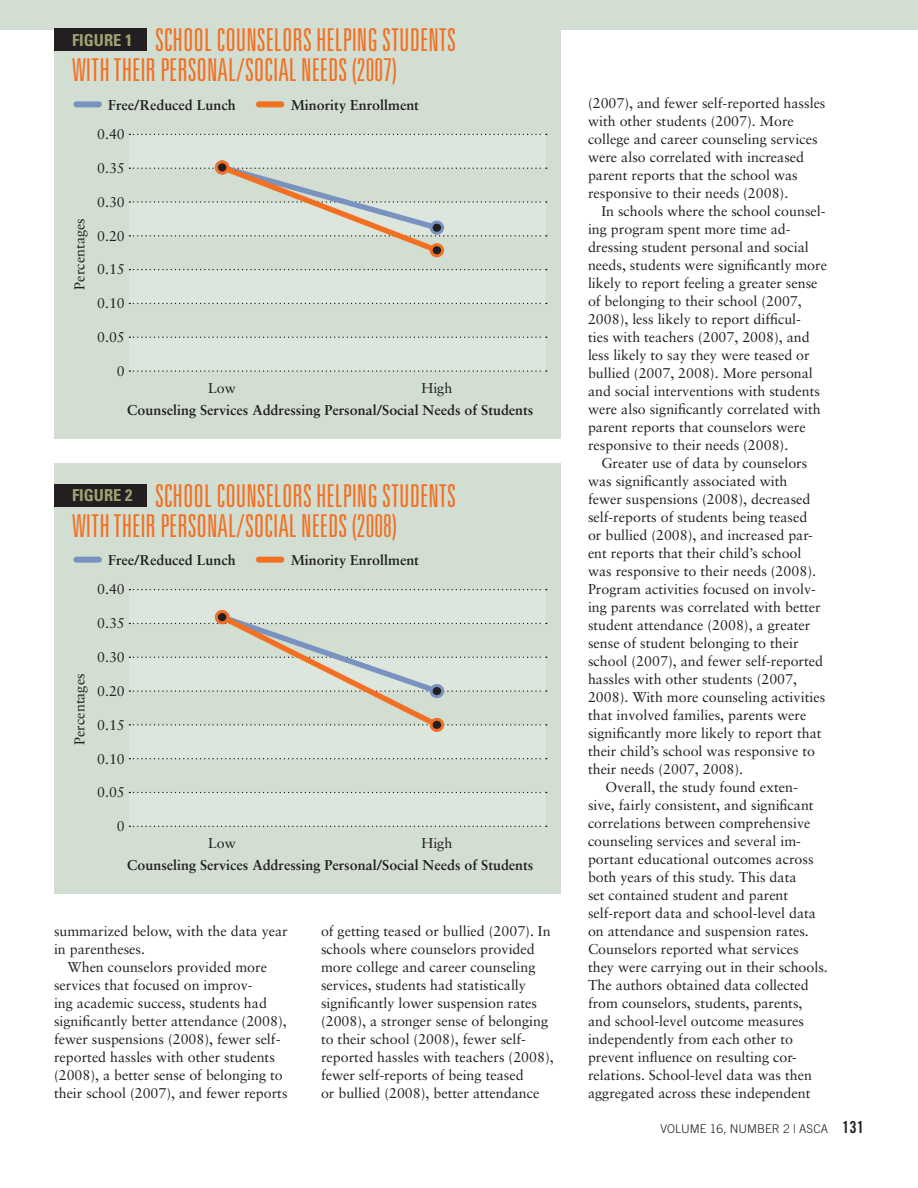
<style>
.page{position:relative;width:918px;height:1188px;background:#fff}
.page>*{position:absolute;margin:0;border:0;box-sizing:border-box;transform-origin:0 0}
.t1{font:300 ultra-condensed 31.5px/30px "Univers";color:#f36f21}
.t2{font:700 condensed 16.5px "Univers";color:#9ea374}
.t3{font:14.25px/18px "Sabon";color:#231f20}
.t4{font:700 14.25px "Sabon";color:#231f20}
.t5{font:300 12px "Trade Gothic";color:#231f20}
.s1{font-family:"Trade Gothic Bold Cond Twenty";font-weight:400;font-size:16.5px}
</style>
<div class="page">
<div style="left:0;top:0;width:918px;height:29px;background:#d1ded1"></div>
<div style="left:54px;top:464px;width:507px;height:430px;background:#d1ded1"></div>
<div style="left:129px;top:590px;width:417px;height:33px;background:#dce6dd"></div>
<div style="left:129px;top:725px;width:417px;height:34px;background:#dce6dd"></div>
<div style="left:129px;top:792px;width:417px;height:34px;background:#dce6dd"></div>
<svg style="left:129px;top:589px;width:418px;height:1px"></svg>
<svg style="left:129px;top:758px;width:418px;height:1px"></svg>
<svg style="left:129px;top:792px;width:418px;height:1px"></svg>
<svg style="left:129px;top:826px;width:418px;height:1px"></svg>
<svg style="left:129px;top:610px;width:418px;height:122px"></svg>
<div style="left:216px;top:612px;width:12px;height:11px;background:#231f20;border-radius:50%"></div>
<div style="left:215px;top:610px;width:14px;height:14px;border:3px solid #f36f21;border-radius:50%"></div>
<div style="left:431px;top:719px;width:12px;height:11px;background:#231f20;border-radius:50%"></div>
<div style="left:430px;top:718px;width:14px;height:14px;border:3px solid #f36f21;border-radius:50%"></div>
<div style="left:431px;top:685px;width:12px;height:12px;background:#231f20;border-radius:50%"></div>
<div style="left:430px;top:684px;width:14px;height:14px;border:3px solid #7a92bf;border-radius:50%"></div>
<div style="left:76px;top:557px;width:23px;height:6px;background:#7a92bf"></div>
<div style="left:259px;top:557px;width:22px;height:6px;background:#f36f21"></div>
<div style="left:54px;top:8px;width:507px;height:431px;background:#d1ded1"></div>
<div style="left:129px;top:134px;width:417px;height:34px;background:#dce6dd"></div>
<div style="left:129px;top:270px;width:417px;height:33px;background:#dce6dd"></div>
<div style="left:129px;top:337px;width:417px;height:34px;background:#dce6dd"></div>
<svg style="left:129px;top:134px;width:418px;height:1px"></svg>
<svg style="left:129px;top:269px;width:418px;height:1px"></svg>
<svg style="left:129px;top:303px;width:418px;height:1px"></svg>
<svg style="left:129px;top:337px;width:418px;height:1px"></svg>
<svg style="left:129px;top:370px;width:418px;height:2px"></svg>
<svg style="left:129px;top:161px;width:418px;height:96px"></svg>
<div style="left:216px;top:162px;width:12px;height:11px;background:#231f20;border-radius:50%"></div>
<div style="left:215px;top:160px;width:14px;height:14px;border:3px solid #f36f21;border-radius:50%"></div>
<div style="left:431px;top:245px;width:12px;height:11px;background:#231f20;border-radius:50%"></div>
<div style="left:430px;top:243px;width:14px;height:14px;border:3px solid #f36f21;border-radius:50%"></div>
<div style="left:431px;top:222px;width:12px;height:11px;background:#231f20;border-radius:50%"></div>
<div style="left:430px;top:221px;width:14px;height:14px;border:3px solid #7a92bf;border-radius:50%"></div>
<div style="left:76px;top:101px;width:23px;height:6px;background:#7a92bf"></div>
<div style="left:259px;top:101px;width:22px;height:6px;background:#f36f21"></div>
<div style="left:54px;top:484px;width:92px;height:22px;background:#231f20"></div>
<div style="left:54px;top:29px;width:92px;height:22px;background:#231f20"></div>
<h1 class="t1" style="left:72px;top:24px;width:385px;text-indent:83px">SCHOOL COUNSELORS HELPING STUDENTS<br>WITH THEIR PERSONAL/SOCIAL NEEDS (2007)</h1>
<p class="t2" style="left:72px;top:30px;width:62px">FIGURE 1</p>
<p class="t3" style="left:70px;top:290px;width:73px;rotate:-90deg">Percentages</p>
<p class="t4" style="left:108px;top:96px;width:129px">Free/Reduced Lunch</p>
<p class="t3" style="left:97px;top:125px;width:29px">0.40</p>
<p class="t3" style="left:97px;top:159px;width:29px">0.35</p>
<p class="t3" style="left:97px;top:193px;width:29px">0.30</p>
<p class="t3" style="left:97px;top:227px;width:29px">0.20</p>
<p class="t3" style="left:97px;top:260px;width:29px">0.15</p>
<p class="t3" style="left:97px;top:294px;width:29px">0.10</p>
<p class="t3" style="left:97px;top:328px;width:29px">0.05</p>
<p class="t3" style="left:117px;top:362px;width:9px">0</p>
<p class="t4" style="left:291px;top:96px;width:130px">Minority Enrollment</p>
<p class="t3" style="left:421px;top:379px;width:32px">High</p>
<p class="t4" style="left:127px;top:401px;width:408px">Counseling Services Addressing Personal/Social Needs of Students</p>
<p class="t3" style="left:208px;top:379px;width:29px">Low</p>
<h1 class="t1" style="left:72px;top:480px;width:385px;text-indent:83px">SCHOOL COUNSELORS HELPING STUDENTS<br>WITH THEIR PERSONAL/SOCIAL NEEDS (2008)</h1>
<p class="t2" style="left:72px;top:485px;width:62px">FIGURE 2</p>
<p class="t3" style="left:70px;top:745px;width:73px;rotate:-90deg">Percentages</p>
<p class="t4" style="left:108px;top:551px;width:129px">Free/Reduced Lunch</p>
<p class="t3" style="left:97px;top:580px;width:29px">0.40</p>
<p class="t3" style="left:97px;top:614px;width:29px">0.35</p>
<p class="t3" style="left:97px;top:648px;width:29px">0.30</p>
<p class="t3" style="left:97px;top:682px;width:29px">0.20</p>
<p class="t3" style="left:97px;top:716px;width:29px">0.15</p>
<p class="t3" style="left:97px;top:749px;width:29px">0.10</p>
<p class="t3" style="left:97px;top:783px;width:29px">0.05</p>
<p class="t3" style="left:117px;top:817px;width:9px">0</p>
<p class="t4" style="left:291px;top:551px;width:130px">Minority Enrollment</p>
<p class="t3" style="left:421px;top:834px;width:32px">High</p>
<p class="t4" style="left:127px;top:856px;width:408px">Counseling Services Addressing Personal/Social Needs of Students</p>
<p class="t3" style="left:208px;top:834px;width:29px">Low</p>
<p class="t3" style="left:54px;top:922px;width:235px">summarized below, with the data year in parentheses.</p>
<p class="t3" style="left:54px;top:958px;width:235px;text-indent:13px">When counselors provided more services that focused on improv-<br>ing academic success, students had significantly better attendance (2008), fewer suspensions (2008), fewer self&shy;reported hassles with other students (2008), a better sense of belonging to their school (2007), and fewer reports</p>
<p class="t3" style="left:321px;top:922px;width:234px">of getting teased or bullied (2007). In schools where counselors provided more college and career counseling services, students had statistically significantly lower suspension rates (2008), a stronger sense of belonging to their school (2008), fewer self&shy;reported hassles with teachers (2008), fewer self-reports of being teased<br>or bullied (2008), better attendance</p>
<p class="t3" style="left:588px;top:94px;width:239px">(2007), and fewer self-reported hassles with other students (2007). More college and career counseling services were also correlated with increased parent reports that the school was responsive to their needs (2008).</p>
<p class="t3" style="left:588px;top:202px;width:241px;text-indent:13px">In schools where the school counsel&shy;ing program spent more time ad&shy;dressing student personal and social needs, students were significantly more likely to report feeling a greater sense of belonging to their school (2007, 2008), less likely to report difficul-<br>ties with teachers (2007, 2008), and less likely to say they were teased or bullied (2007, 2008). More personal and social interventions with students were also significantly correlated with parent reports that counselors were responsive to their needs (2008).</p>
<p class="t3" style="left:601px;top:454px;width:207px">Greater use of data by counselors</p>
<p class="t3" style="left:588px;top:472px;width:201px">was significantly associated with</p>
<p class="t3" style="left:588px;top:490px;width:224px">fewer suspensions (2008), decreased</p>
<p class="t3" style="left:588px;top:508px;width:221px">self-reports of students being teased</p>
<p class="t3" style="left:588px;top:526px;width:226px">or bullied (2008), and increased par-</p>
<p class="t3" style="left:588px;top:544px;width:215px">ent reports that their child’s school</p>
<p class="t3" style="left:588px;top:562px;width:230px">was responsive to their needs (2008).</p>
<p class="t3" style="left:588px;top:580px;width:230px">Program activities focused on involv-</p>
<p class="t3" style="left:588px;top:598px;width:234px">ing parents was correlated with better</p>
<p class="t3" style="left:588px;top:616px;width:224px">student attendance (2008), a greater</p>
<p class="t3" style="left:588px;top:634px;width:212px">sense of student belonging to their</p>
<p class="t3" style="left:588px;top:652px;width:237px">school (2007), and fewer self-reported</p>
<p class="t3" style="left:588px;top:670px;width:211px">hassles with other students (2007,</p>
<p class="t3" style="left:588px;top:688px;width:239px">2008). With more counseling activities</p>
<p class="t3" style="left:588px;top:706px;width:220px">that involved families, parents were</p>
<p class="t3" style="left:588px;top:724px;width:235px">significantly more likely to report that</p>
<p class="t3" style="left:588px;top:742px;width:229px">their child’s school was responsive to</p>
<p class="t3" style="left:588px;top:760px;width:157px">their needs (2007, 2008).</p>
<p class="t3" style="left:605px;top:778px;width:194px">Overall, the study found exten-</p>
<p class="t3" style="left:588px;top:796px;width:227px">sive, fairly consistent, and significant</p>
<p class="t3" style="left:588px;top:814px;width:224px">correlations between comprehensive</p>
<p class="t3" style="left:588px;top:832px;width:214px">counseling services and several im-</p>
<p class="t3" style="left:588px;top:850px;width:227px">portant educational outcomes across</p>
<p class="t3" style="left:588px;top:868px;width:210px">both years of this study. This data</p>
<p class="t3" style="left:588px;top:886px;width:202px">set contained student and parent</p>
<p class="t3" style="left:588px;top:904px;width:230px">self-report data and school-level data</p>
<p class="t3" style="left:588px;top:922px;width:222px">on attendance and suspension rates.</p>
<p class="t3" style="left:588px;top:940px;width:212px">Counselors reported what services</p>
<p class="t3" style="left:588px;top:958px;width:241px">they were carrying out in their schools.</p>
<p class="t3" style="left:588px;top:976px;width:222px">The authors obtained data collected</p>
<p class="t3" style="left:588px;top:994px;width:216px">from counselors, students, parents,</p>
<p class="t3" style="left:588px;top:1012px;width:218px">and school-level outcome measures</p>
<p class="t3" style="left:588px;top:1030px;width:207px">independently from each other to</p>
<p class="t3" style="left:588px;top:1048px;width:211px">prevent influence on resulting cor-</p>
<p class="t3" style="left:588px;top:1066px;width:226px">relations. School-level data was then</p>
<p class="t3" style="left:588px;top:1084px;width:224px">aggregated across these independent</p>
<p class="t5" style="left:661px;top:1122px;width:205px">VOLUME 16, NUMBER 2 | ASCA <span class="s1">131</span></p>
</div>
